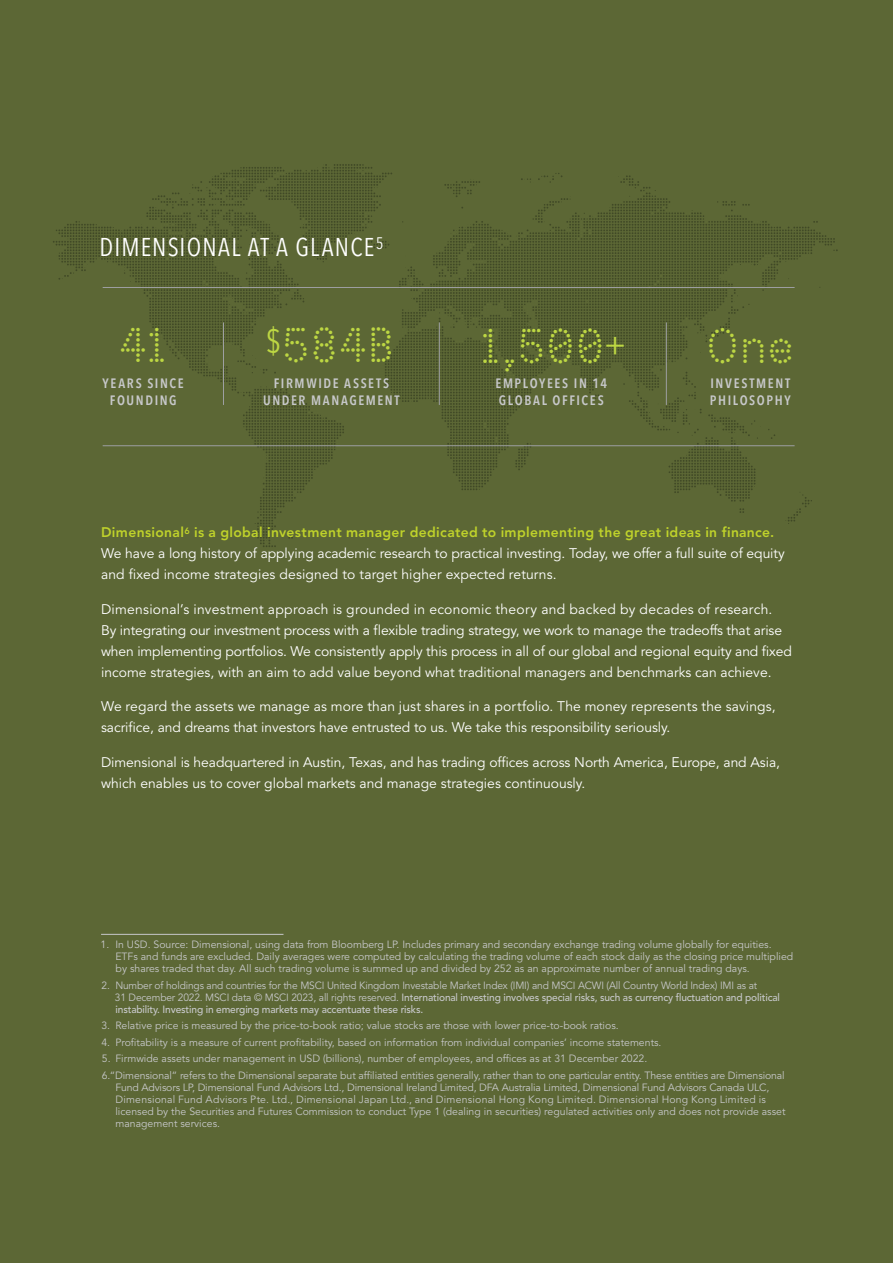
<style>
.page{position:relative;width:893px;height:1263px;background:#5c6735}
.page>*{position:absolute;margin:0;border:0;box-sizing:border-box;transform-origin:0 0}
.t1{font:700 49.5px "beretta";letter-spacing:-.01em;color:#bdd743}
.t2{font:condensed 25.5px "Avenir Next LT Pro";letter-spacing:.045em;color:#fff}
.t3{font:13.8px/21px "Avenir LT Std";letter-spacing:-.005em;color:#fff}
.t4{font:600 condensed 13.5px/16.5px "Avenir Next LT Pro";letter-spacing:.12em;color:#c7c8ca;text-align:center}
.t5{font:10.5px/12px "Avenir LT Std";color:#c7c8ca}
.s1{font-family:"Avenir Next LT Pro";font-weight:400;font-stretch:condensed;font-size:34.2px}
.s2{font-weight:800;color:#bfd22b}
.s3{font-weight:500}
</style>
<div class="page">
<svg style="left:53px;top:164px;width:785px;height:383px"></svg>
<hr style="left:103px;top:287px;width:692px;height:1px;background:#9d9fa2">
<hr style="left:103px;top:445px;width:692px;height:1px;background:#9d9fa2">
<hr style="left:223px;top:322px;width:1px;height:83px;background:#9d9fa2">
<hr style="left:439px;top:322px;width:1px;height:83px;background:#9d9fa2">
<hr style="left:666px;top:322px;width:1px;height:83px;background:#9d9fa2">
<hr style="left:101px;top:934px;width:182px;height:1px;background:#c7c8ca">
<h2 class="t2" style="left:100px;top:231px;width:285px">DIMENSIONAL AT A GLANCE<sup>5</sup></h2>
<h1 class="t1" style="left:118px;top:316px;width:51px">41</h1>
<p class="t4" style="left:103px;top:375px;width:83px">YEARS SINCE<br>FOUNDING</p>
<h1 class="t1" style="left:266px;top:316px;width:130px"><sup>$</sup>584B</h1>
<p class="t4" style="left:263px;top:375px;width:138px">FIRMWIDE ASSETS<br>UNDER MANAGEMENT</p>
<h1 class="t1" style="left:479px;top:316px;width:149px">1,500<span class="s1">+</span></h1>
<p class="t4" style="left:496px;top:375px;width:113px;text-align:left">EMPLOYEES IN 14<br>GLOBAL OFFICES</p>
<h1 class="t1" style="left:706px;top:316px;width:90px">One</h1>
<p class="t4" style="left:710px;top:375px;width:82px;text-align:left">INVESTMENT<br>PHILOSOPHY</p>
<p class="t3" style="left:101px;top:522px;width:685px"><span class="s2">Dimensional</span><sup>6</sup> <span class="s2">is a global investment manager dedicated to implementing the great ideas in finance.<br></span>We have a long history of applying academic research to practical investing. Today, we offer a full suite of equity and fixed income strategies designed to target higher expected returns.</p>
<p class="t3" style="left:101px;top:599px;width:692px">Dimensional’s investment approach is grounded in economic theory and backed by decades of research.<br>By integrating our investment process with a flexible trading strategy, we work to manage the tradeoffs that arise when implementing portfolios. We consistently apply this process in all of our global and regional equity and fixed income strategies, with an aim to add value beyond what traditional managers and benchmarks can achieve.</p>
<h3 class="t3" style="left:101px;top:696px;width:676px">We regard the assets we manage as more than just shares in a portfolio. The money represents the savings, sacrifice, and dreams that investors have entrusted to us. We take this responsibility seriously.</h3>
<h3 class="t3" style="left:101px;top:752px;width:680px">Dimensional is headquartered in Austin, Texas, and has trading offices across North America, Europe, and Asia, which enables us to cover global markets and manage strategies continuously.</h3>
<p class="t5" style="left:115px;top:939px;width:679px;text-indent:-15px">1. In USD. Source: Dimensional, using data from Bloomberg LP. Includes primary and secondary exchange trading volume globally for equities.<br>ETFs and funds are excluded. Daily averages were computed by calculating the trading volume of each stock daily as the closing price multiplied by shares traded that day. All such trading volume is summed up and divided by 252 as an approximate number of annual trading days.</p>
<p class="t5" style="left:115px;top:979px;width:667px;text-indent:-13px">2. Number of holdings and countries for the MSCI United Kingdom Investable Market Index (IMI) and MSCI ACWI (All Country World Index) IMI as at<br>31 December 2022. MSCI data © MSCI 2023, all rights reserved. <span class="s3">International investing involves special risks, such as currency fluctuation and political instability. Investing in emerging markets may accentuate these risks.</span></p>
<p class="t5" style="left:101px;top:1020px;width:519px">3. Relative price is measured by the price-to-book ratio; value stocks are those with lower price-to-book ratios.</p>
<p class="t5" style="left:101px;top:1036px;width:562px">4. Profitability is a measure of current profitability, based on information from individual companies’ income statements.</p>
<p class="t5" style="left:102px;top:1050px;width:685px;line-height:16.5px">5. Firmwide assets under management in USD (billions), number of employees, and offices as at 31 December 2022.<br>6.“Dimensional” refers to the Dimensional separate but affiliated entities generally, rather than to one particular entity. These entities are Dimensional</p>
<p class="t5" style="left:115px;top:1081px;width:672px">Fund Advisors LP, Dimensional Fund Advisors Ltd., Dimensional Ireland Limited, DFA Australia Limited, Dimensional Fund Advisors Canada ULC, Dimensional Fund Advisors Pte. Ltd., Dimensional Japan Ltd., and Dimensional Hong Kong Limited. Dimensional Hong Kong Limited is licensed by the Securities and Futures Commission to conduct Type 1 (dealing in securities) regulated activities only and does not provide asset management services.</p>
</div>
